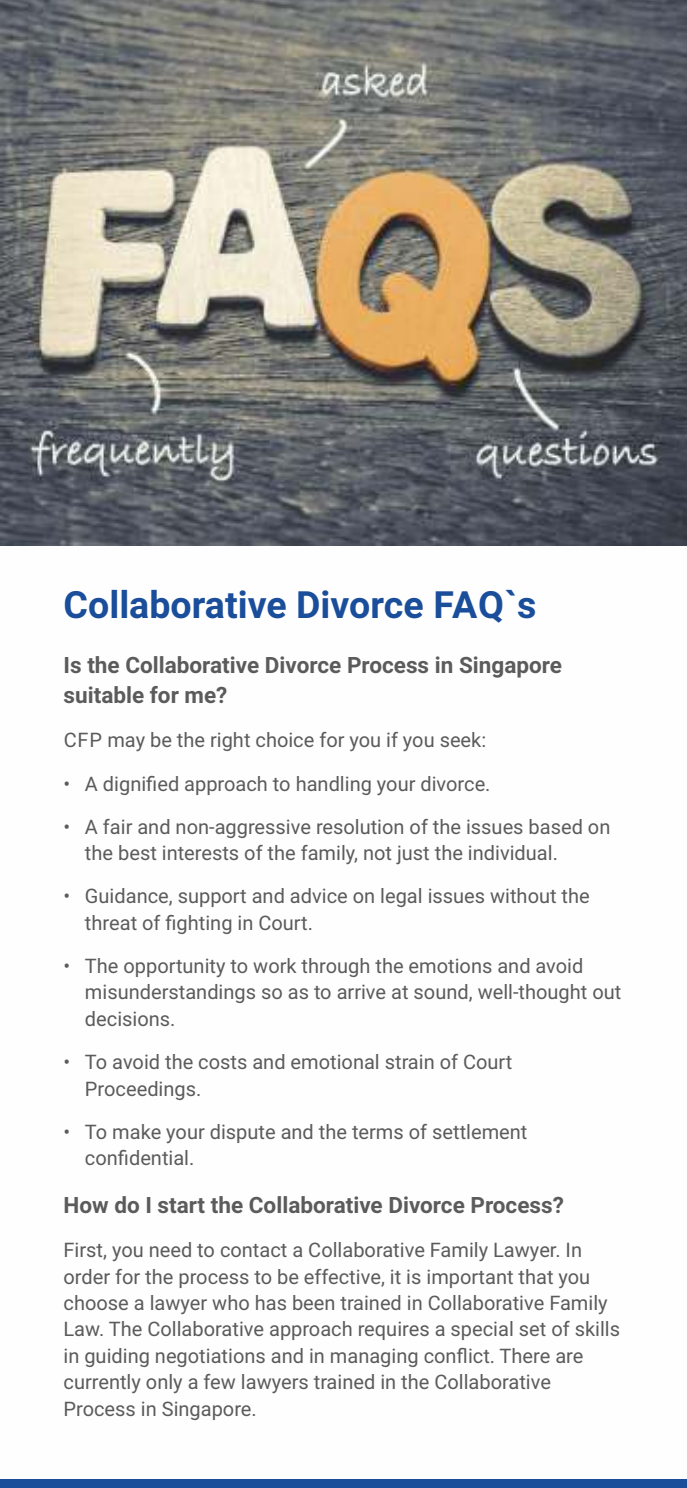
<style>
.page{position:relative;width:687px;height:1488px;background:#fff}
.page>*{position:absolute;margin:0;border:0;box-sizing:border-box;transform-origin:0 0}
.t1{font:700 37.5px "Roboto";color:#1a4e9b}
.t2{font:700 22.5px/29.8px "Roboto";color:#5b5b5b}
.t3{font:20px/26.5px "Roboto";color:#5b5b5b}
</style>
<div class="page">
<img style="left:0;top:0;width:686px;height:545px">
<svg style="left:686px;top:0;width:1px;height:1487px"></svg>
<div style="left:0;top:1478px;width:686px;height:9px;background:#1a4e9b"></div>
<h1 class="t1" style="left:63px;top:589px;width:474px">Collaborative Divorce FAQ`s</h1>
<p class="t2" style="left:63px;top:652px;width:499px">Is the Collaborative Divorce Process in Singapore suitable for me?</p>
<p class="t3" style="left:64px;top:729px;width:423px">CFP may be the right choice for you if you seek:</p>
<p class="t3" style="left:63px;top:772px;width:428px">• A dignified approach to handling your divorce.</p>
<p class="t3" style="left:85px;top:815px;width:526px;text-indent:-21px">• A fair and non-aggressive resolution of the issues based on the best interests of the family, not just the individual.</p>
<p class="t3" style="left:85px;top:885px;width:506px;text-indent:-21px">• Guidance, support and advice on legal issues without the threat of fighting in Court.</p>
<p class="t3" style="left:85px;top:954px;width:537px;text-indent:-21px">• The opportunity to work through the emotions and avoid misunderstandings so as to arrive at sound, well-thought out decisions.</p>
<p class="t3" style="left:85px;top:1050px;width:428px;text-indent:-21px">• To avoid the costs and emotional strain of Court<br>Proceedings.</p>
<p class="t3" style="left:85px;top:1120px;width:443px;text-indent:-21px">• To make your dispute and the terms of settlement confidential.</p>
<p class="t2" style="left:63px;top:1191px;width:501px">How do I start the Collaborative Divorce Process?</p>
<p class="t3" style="left:63px;top:1238px;width:557px">First, you need to contact a Collaborative Family Lawyer. In order for the process to be effective, it is important that you choose a lawyer who has been trained in Collaborative Family Law. The Collaborative approach requires a special set of skills in guiding negotiations and in managing conflict. There are currently only a few lawyers trained in the Collaborative Process in Singapore.</p>
</div>
